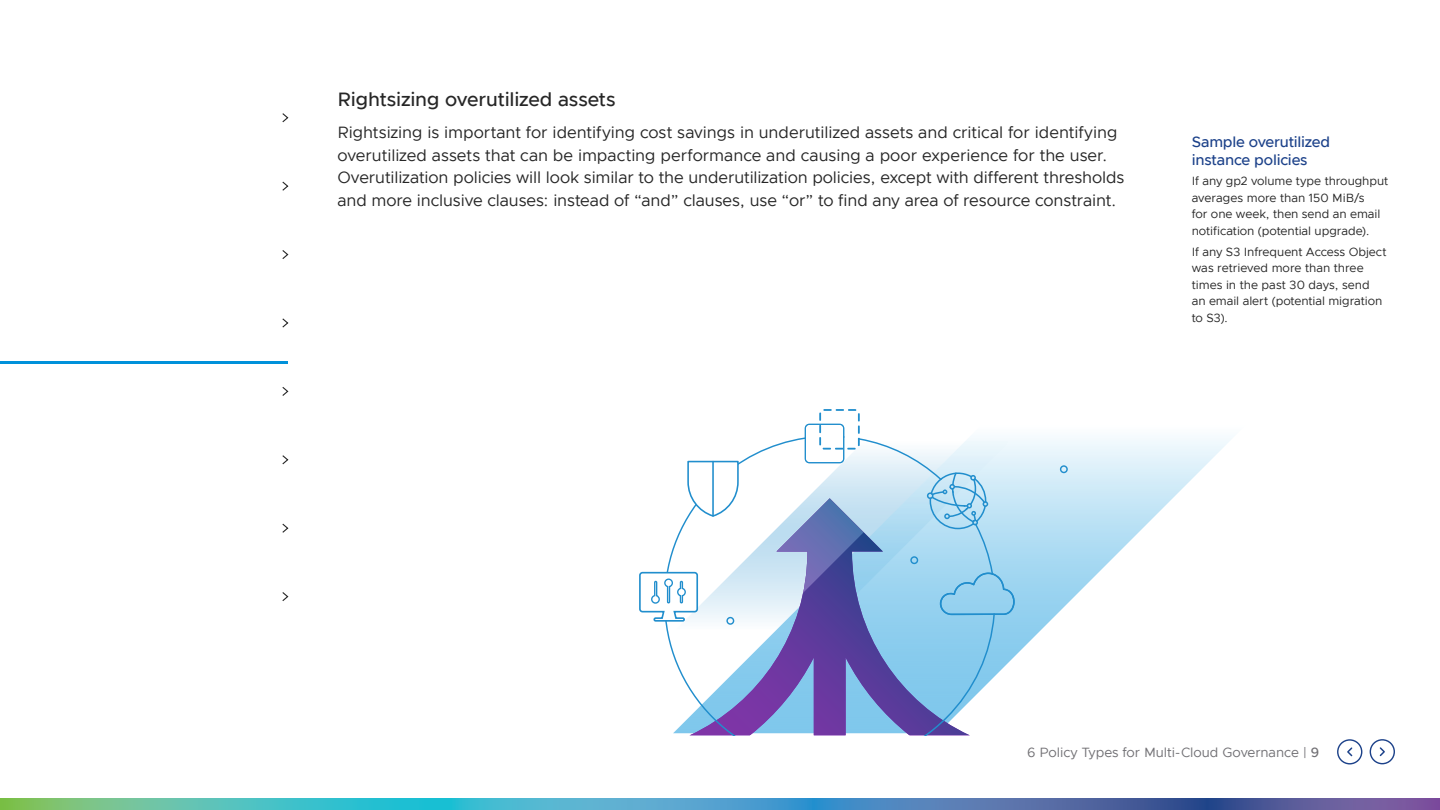
<style>
.page{position:relative;width:1440px;height:810px;background:#fff}
.page>*{position:absolute;margin:0;border:0;box-sizing:border-box;transform-origin:0 0}
.t1{font:500 19.5px "Metropolis";letter-spacing:-.01em;color:#262626}
.t2{font:16.5px/22.5px "Metropolis";letter-spacing:-.005em;color:#262626}
.t3{font:500 15px/18px "Metropolis";letter-spacing:-.015em;color:#1d428a}
.t4{font:13.5px "Metropolis";letter-spacing:-.005em;color:#717074}
.t5{font:12px/16.5px "Metropolis";letter-spacing:-.005em;color:#262626}
.s1{font-weight:500}
</style>
<div class="page">
<svg style="left:0;top:799px;width:1440px;height:11px;background:#5195b2"></svg>
<svg style="left:995px;top:438px;width:237px;height:238px"></svg>
<div style="left:1060px;top:465px;width:8px;height:8px;border:1px solid #218ecd;border-radius:50%"></div>
<svg style="left:673px;top:438px;width:322px;height:297px;background:#9ebfe4"></svg>
<svg style="left:927px;top:472px;width:61px;height:57px;background:#a4d4ed"></svg>
<svg style="left:939px;top:572px;width:76px;height:43px;background:#8dcbec"></svg>
<svg style="left:639px;top:409px;width:245px;height:287px"></svg>
<hr style="left:0;top:361px;width:288px;height:3px;background:#0091da">
<svg style="left:282px;top:113px;width:7px;height:10px"></svg>
<svg style="left:282px;top:181px;width:7px;height:10px"></svg>
<svg style="left:282px;top:250px;width:7px;height:9px"></svg>
<svg style="left:282px;top:318px;width:7px;height:10px"></svg>
<svg style="left:282px;top:387px;width:7px;height:9px"></svg>
<svg style="left:282px;top:455px;width:7px;height:10px"></svg>
<svg style="left:282px;top:523px;width:7px;height:10px"></svg>
<svg style="left:282px;top:592px;width:7px;height:9px"></svg>
<div style="left:1370px;top:739px;width:25px;height:25px;border:1px solid #1d428a;border-radius:50%"></div>
<svg style="left:1379px;top:747px;width:6px;height:10px"></svg>
<div style="left:1337px;top:739px;width:25px;height:26px;border:1px solid #1d428a;border-radius:50%"></div>
<svg style="left:1347px;top:747px;width:6px;height:10px"></svg>
<p class="t1" style="left:338px;top:87px;width:280px">Rightsizing overutilized assets</p>
<p class="t2" style="left:338px;top:121px;width:789px">Rightsizing is important for identifying cost savings in underutilized assets and critical for identifying overutilized assets that can be impacting performance and causing a poor experience for the user.<br>Overutilization policies will look similar to the underutilization policies, except with different thresholds and more inclusive clauses: instead of “and” clauses, use “or” to find any area of resource constraint.</p>
<p class="t3" style="left:1192px;top:133px;width:140px">Sample overutilized instance policies</p>
<p class="t5" style="left:1192px;top:173px;width:198px">If any gp2 volume type throughput averages more than 150 MiB/s<br>for one week, then send an email notification (potential upgrade).</p>
<p class="t5" style="left:1192px;top:243px;width:196px">If any S3 Infrequent Access Object was retrieved more than three times in the past 30 days, send an email alert (potential migration to S3).</p>
<p class="t4" style="left:1027px;top:744px;width:294px">6 Policy Types for Multi-Cloud Governance | <span class="s1">9</span></p>
</div>
